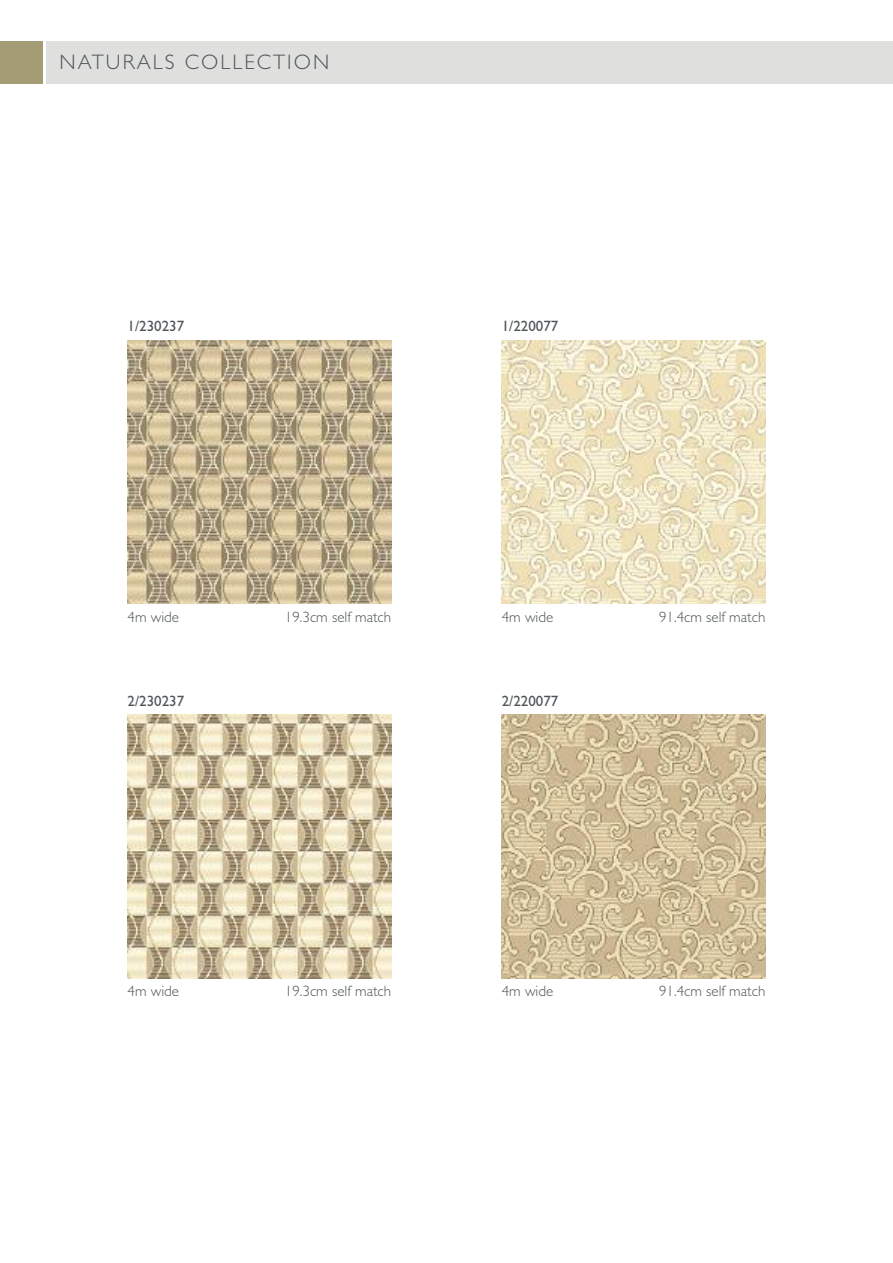
<style>
.page{position:relative;width:893px;height:1263px;background:#fff}
.page>*{position:absolute;margin:0;border:0;box-sizing:border-box;transform-origin:0 0}
.t1{font:300 21px "Gill Sans";letter-spacing:.1em;color:#4e5558}
.t2{font:300 15px "Gill Sans";color:#4e5558}
.t3{font:15px "Gill Sans";color:#4e5558}
</style>
<div class="page">
<div style="left:47px;top:42px;width:846px;height:42px;background:#dfe0de"></div>
<div style="left:0;top:42px;width:43px;height:42px;background:#a49c74"></div>
<img style="left:128px;top:340px;width:263px;height:263px">
<img style="left:128px;top:714px;width:263px;height:264px">
<img style="left:502px;top:340px;width:263px;height:264px">
<img style="left:502px;top:714px;width:263px;height:264px">
<h1 class="t1" style="left:60px;top:50px;width:271px">NATURALS COLLECTION</h1>
<p class="t3" style="left:128px;top:317px;width:58px">1/230237</p>
<p class="t3" style="left:502px;top:317px;width:58px">1/220077</p>
<p class="t2" style="left:128px;top:608px;width:53px">4m wide</p>
<p class="t2" style="left:285px;top:608px;width:108px">19.3cm self match</p>
<p class="t3" style="left:128px;top:692px;width:58px">2/230237</p>
<p class="t2" style="left:502px;top:608px;width:53px">4m wide</p>
<p class="t2" style="left:659px;top:608px;width:108px">91.4cm self match</p>
<p class="t3" style="left:502px;top:692px;width:58px">2/220077</p>
<p class="t2" style="left:128px;top:982px;width:53px">4m wide</p>
<p class="t2" style="left:285px;top:982px;width:108px">19.3cm self match</p>
<p class="t2" style="left:502px;top:982px;width:53px">4m wide</p>
<p class="t2" style="left:659px;top:982px;width:108px">91.4cm self match</p>
</div>
